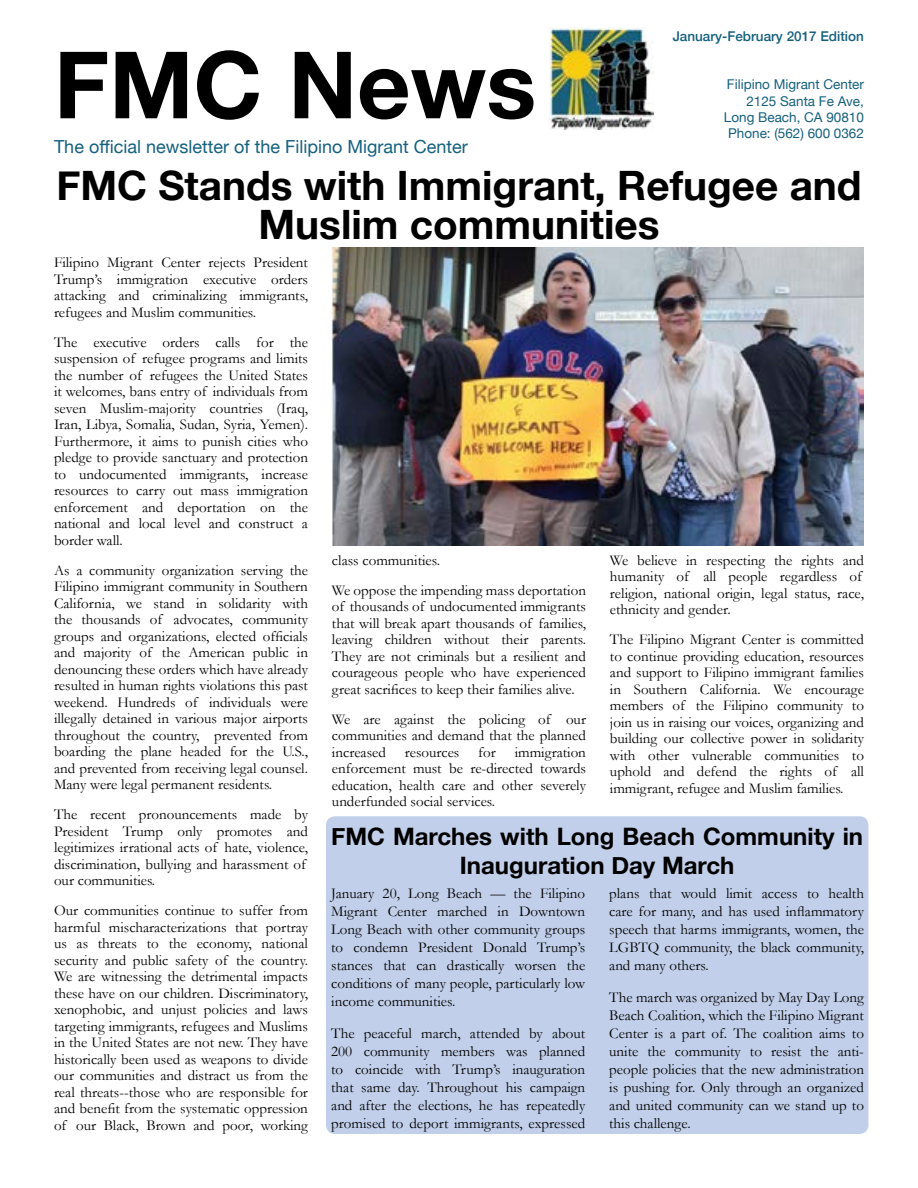
<style>
.page{position:relative;width:918px;height:1188px;background:#fff}
.page>*{position:absolute;margin:0;border:0;box-sizing:border-box;transform-origin:0 0}
.t1{font:700 93px "Helvetica Neue";color:#000}
.t2{font:700 40.5px/39px "Helvetica Neue";color:#000;text-align:center}
.t3{font:700 24px/28.8px "Helvetica Neue";color:#000;text-align:center}
.t4{font:18px "Helvetica Neue";color:#15607d}
.t5{font:15px/16.5px "Garamond";color:#000;text-align:justify}
.t6{font:13.5px/16.2px "Helvetica Neue";color:#15607d;text-align:right}
.t7{font:500 13.5px "Helvetica Neue";color:#15607d}
</style>
<div class="page">
<img style="left:550px;top:28px;width:103px;height:101px">
<img style="left:332px;top:247px;width:532px;height:298px">
<div style="left:326px;top:816px;width:542px;height:318px;background:#c2cfea;border-radius:9px"></div>
<h1 class="t1" style="left:54px;top:12px;width:484px">FMC News</h1>
<p class="t4" style="left:54px;top:134px;width:415px">The official newsletter of the Filipino Migrant Center</p>
<p class="t7" style="left:673px;top:25px;width:193px">January-February 2017 Edition</p>
<p class="t6" style="left:724px;top:77px;width:142px">Filipino Migrant Center<br>2125 Santa Fe Ave,<br>Long Beach, CA 90810<br>Phone: (562) 600 0362</p>
<h2 class="t2" style="left:56px;top:167px;width:807px">FMC Stands with Immigrant, Refugee and<br>Muslim communities</h2>
<p class="t5" style="left:54px;top:254px;width:256px">Filipino Migrant Center rejects President Trump’s immigration executive orders attacking and criminalizing immigrants, refugees and Muslim communities.</p>
<p class="t5" style="left:54px;top:334px;width:256px">The executive orders calls for the suspension of refugee programs and limits the number of refugees the United States it welcomes, bans entry of individuals from seven Muslim-majority countries (Iraq, Iran, Libya, Somalia, Sudan, Syria, Yemen).<br>Furthermore, it aims to punish cities who pledge to provide sanctuary and protection to undocumented immigrants, increase resources to carry out mass immigration enforcement and deportation on the national and local level and construct a border wall.</p>
<p class="t5" style="left:54px;top:562px;width:256px">As a community organization serving the Filipino immigrant community in Southern California, we stand in solidarity with the thousands of advocates, community groups and organizations, elected officials and majority of the American public in denouncing these orders which have already resulted in human rights violations this past weekend. Hundreds of individuals were illegally detained in various major airports throughout the country, prevented from boarding the plane headed for the U.S., and prevented from receiving legal counsel.<br>Many were legal permanent residents.</p>
<p class="t5" style="left:54px;top:806px;width:256px;text-align:left">The recent pronouncements made by President Trump only promotes and legitimizes irrational acts of hate, violence, discrimination, bullying and harassment of our communities.</p>
<p class="t5" style="left:54px;top:902px;width:256px">Our communities continue to suffer from harmful mischaracterizations that portray us as threats to the economy, national security and public safety of the country.<br>We are witnessing the detrimental impacts these have on our children. Discriminatory, xenophobic, and unjust policies and laws targeting immigrants, refugees and Muslims in the United States are not new. They have historically been used as weapons to divide our communities and distract us from the real threats--those who are responsible for and benefit from the systematic oppression of our Black, Brown and poor, working</p>
<p class="t5" style="left:332px;top:545px;width:256px;line-height:30px">class communities.<br>We oppose the impending mass deportation</p>
<p class="t5" style="left:332px;top:598px;width:256px">of thousands of undocumented immigrants that will break apart thousands of families, leaving children without their parents.<br>They are not criminals but a resilient and courageous people who have experienced great sacrifices to keep their families alive.</p>
<p class="t5" style="left:332px;top:711px;width:255px">We are against the policing of our communities and demand that the planned increased</p>
<p class="t5" style="left:405px;top:744px;width:56px">resources</p>
<p class="t5" style="left:478px;top:744px;width:19px">for</p>
<p class="t5" style="left:332px;top:744px;width:256px;text-indent:183px">immigration enforcement must be re-directed towards education, health care and other severely underfunded social services.</p>
<p class="t5" style="left:610px;top:552px;width:255px;text-align:left">We believe in respecting the rights and humanity of all people regardless of religion, national origin, legal status, race, ethnicity and gender.</p>
<p class="t5" style="left:610px;top:631px;width:256px">The Filipino Migrant Center is committed to continue providing education, resources and support to Filipino immigrant families in Southern California. We encourage members of the Filipino community to join us in raising our voices, organizing and building our collective power in solidarity with other vulnerable communities to uphold and defend the rights of all immigrant, refugee and Muslim families.</p>
<h3 class="t3" style="left:331px;top:823px;width:533px">FMC Marches with Long Beach Community in<br>Inauguration Day March</h3>
<p class="t5" style="left:331px;top:884px;width:256px;line-height:18px">January 20, Long Beach — the Filipino Migrant Center marched in Downtown Long Beach with other community groups to condemn President Donald Trump’s stances that can drastically worsen the conditions of many people, particularly low income communities.</p>
<p class="t5" style="left:331px;top:1024px;width:256px;line-height:18px">The peaceful march, attended by about 200 community members was planned to coincide with Trump’s inauguration that same day. Throughout his campaign and after the elections, he has repeatedly promised to deport immigrants, expressed</p>
<p class="t5" style="left:609px;top:884px;width:256px;line-height:18px">plans that would limit access to health care for many, and has used inflammatory speech that harms immigrants, women, the LGBTQ community, the black community, and many others.</p>
<p class="t5" style="left:609px;top:988px;width:256px;line-height:18px">The march was organized by May Day Long Beach Coalition, which the Filipino Migrant Center is a part of. The coalition aims to unite the community to resist the anti&shy;people policies that the new administration is pushing for. Only through an organized and united community can we stand up to this challenge.</p>
</div>
